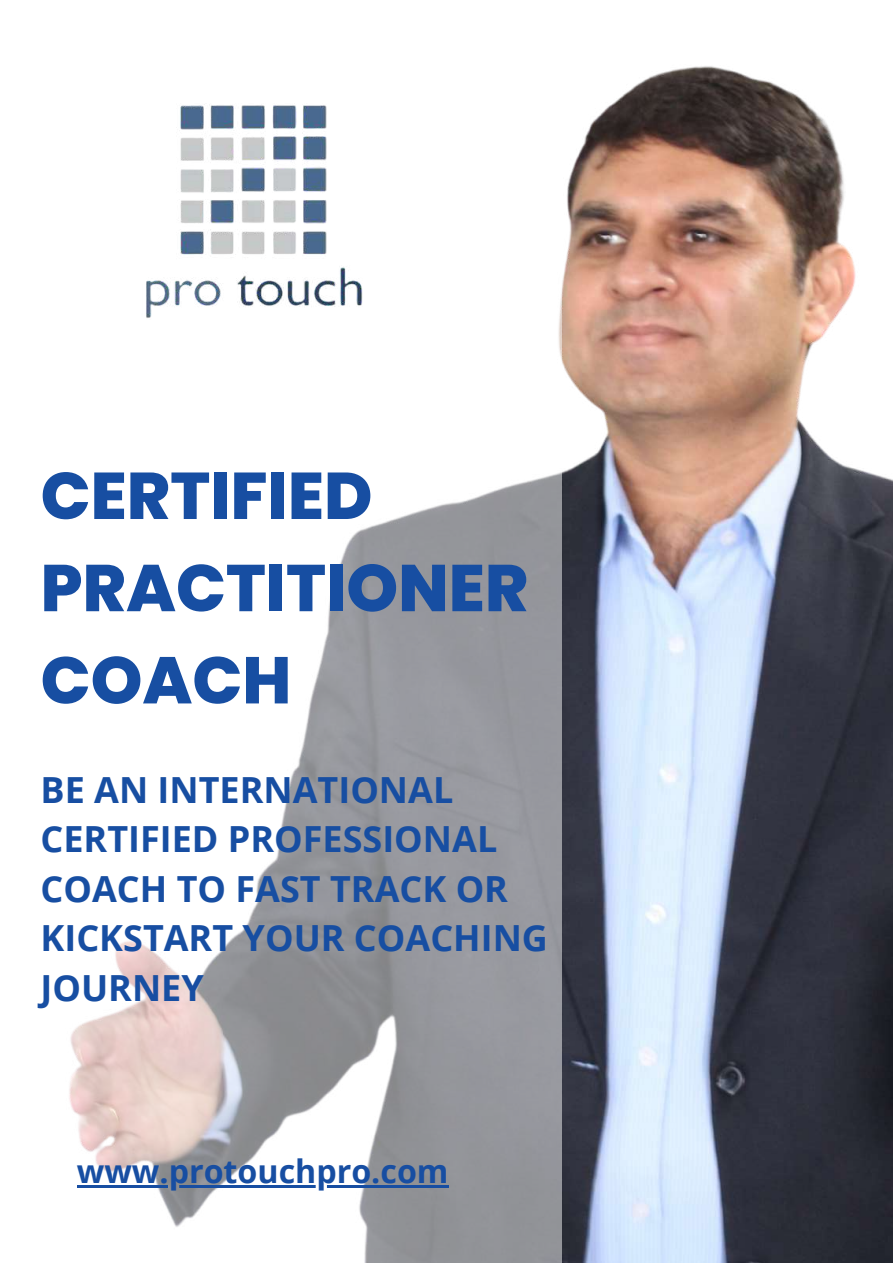
<style>
.page{position:relative;width:893px;height:1264px;background:#fff}
.page>*{position:absolute;margin:0;border:0;box-sizing:border-box;transform-origin:0 0}
.t1{font:800 66px/92.1px "Poppins";color:#174ea2}
.t2{font:700 36px/49.5px "Open Sans";color:#174ea2}
.t3{font:700 32.25px "Open Sans";color:#174ea2}
</style>
<div class="page">
<img style="left:561px;top:66px;width:331px;height:1196px">
<svg style="left:69px;top:299px;width:492px;height:963px"></svg>
<img style="left:81px;top:105px;width:336px;height:243px">
<hr style="left:77px;top:1184px;width:371px;height:3px;background:#174ea2">
<h1 class="t1" style="left:41px;top:450px;width:489px">CERTIFIED<br>PRACTITIONER<br>COACH</h1>
<p class="t2" style="left:41px;top:764px;width:509px">BE AN INTERNATIONAL<br>CERTIFIED PROFESSIONAL<br>COACH TO FAST TRACK OR<br>KICKSTART YOUR COACHING<br>JOURNEY</p>
<p class="t3" style="left:77px;top:1148px;width:373px">www.protouchpro.com</p>
</div>
